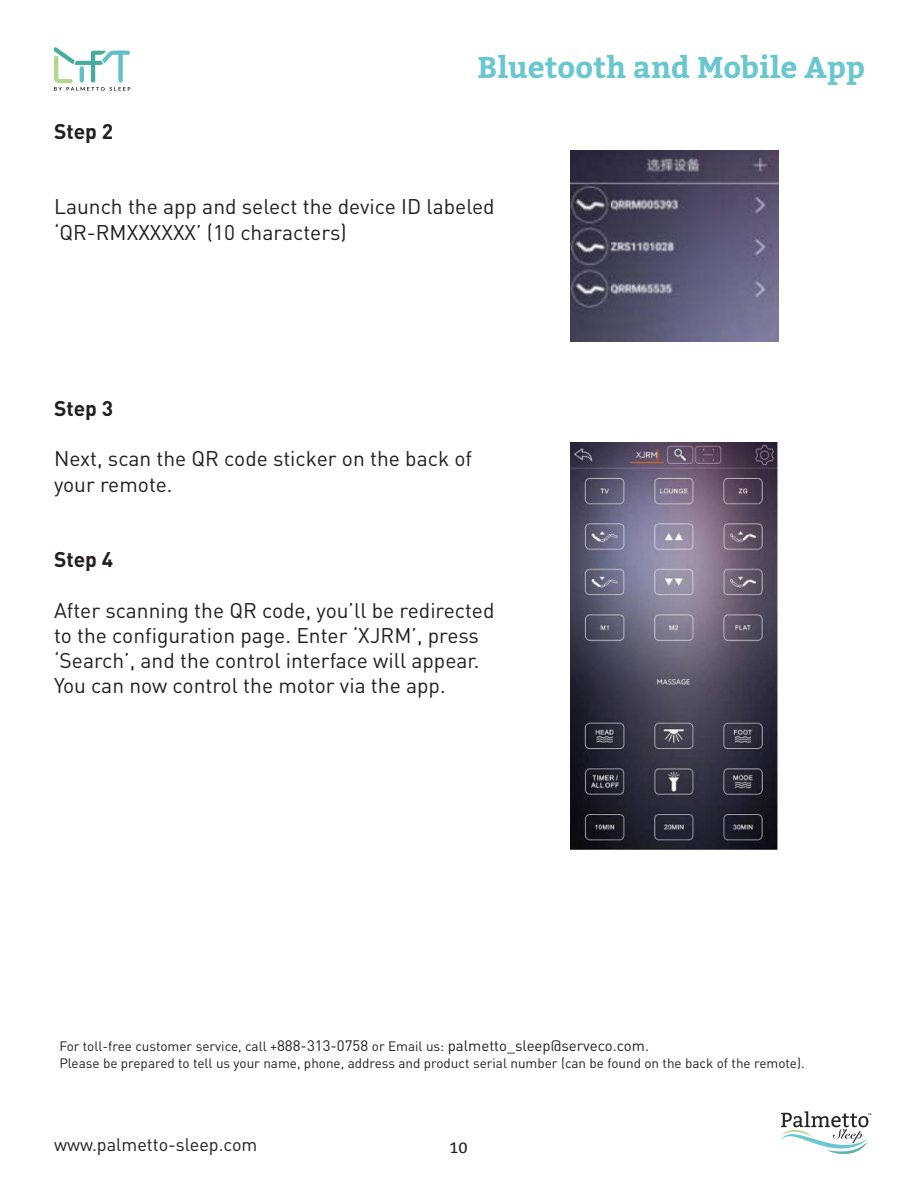
<style>
.page{position:relative;width:918px;height:1188px;background:#fff}
.page>*{position:absolute;margin:0;border:0;box-sizing:border-box;transform-origin:0 0}
.t1{font:700 30px "Bitter";color:#6ac7d0}
.Content_Body{font:21px/25.2px "DIN";color:#231f20}
.Content_Body-2{font:700 21px "DIN";color:#231f20}
.t2{font:18px "DIN";color:#231f20}
.Subheading{font:15px "Bitter";color:#231f20}
.t3{font:13.5px "DIN";color:#231f20}
.s1{font-size:15px}
</style>
<div class="page">
<svg style="left:781px;top:1111px;width:90px;height:43px"></svg>
<svg style="left:54px;top:47px;width:76px;height:44px"></svg>
<img style="left:570px;top:443px;width:208px;height:406px">
<img style="left:570px;top:150px;width:209px;height:192px">
<p class="Content_Body-2" style="left:54px;top:118px;width:61px">Step 2</p>
<p class="t1" style="left:478px;top:49px;width:389px">Bluetooth and Mobile App</p>
<p class="Content_Body" style="left:54px;top:194px;width:442px">Launch the app and select the device ID labeled ‘QR-RMXXXXXX’ (10 characters)</p>
<p class="Content_Body-2" style="left:54px;top:395px;width:61px">Step 3</p>
<p class="Content_Body" style="left:54px;top:446px;width:420px">Next, scan the QR code sticker on the back of your remote.</p>
<p class="Content_Body-2" style="left:54px;top:546px;width:61px">Step 4</p>
<p class="Content_Body" style="left:54px;top:597px;width:442px">After scanning the QR code, you’ll be redirected to the configuration page. Enter ‘XJRM’, press ‘Search’, and the control interface will appear.<br>You can now control the motor via the app.</p>
<p class="t3" style="left:59px;top:1038px;width:591px">For toll-free customer service, call +<span class="s1">888-313-0758</span> or Email us: <span class="s1">palmetto_sleep@serveco.com.</span></p>
<p class="t3" style="left:59px;top:1054px;width:747px">Please be prepared to tell us your name, phone, address and product serial number (can be found on the back of the remote).</p>
<p class="t2" style="left:54px;top:1134px;width:205px">www.palmetto-sleep.com</p>
<p class="Subheading" style="left:450px;top:1139px;width:19px">10</p>
</div>
